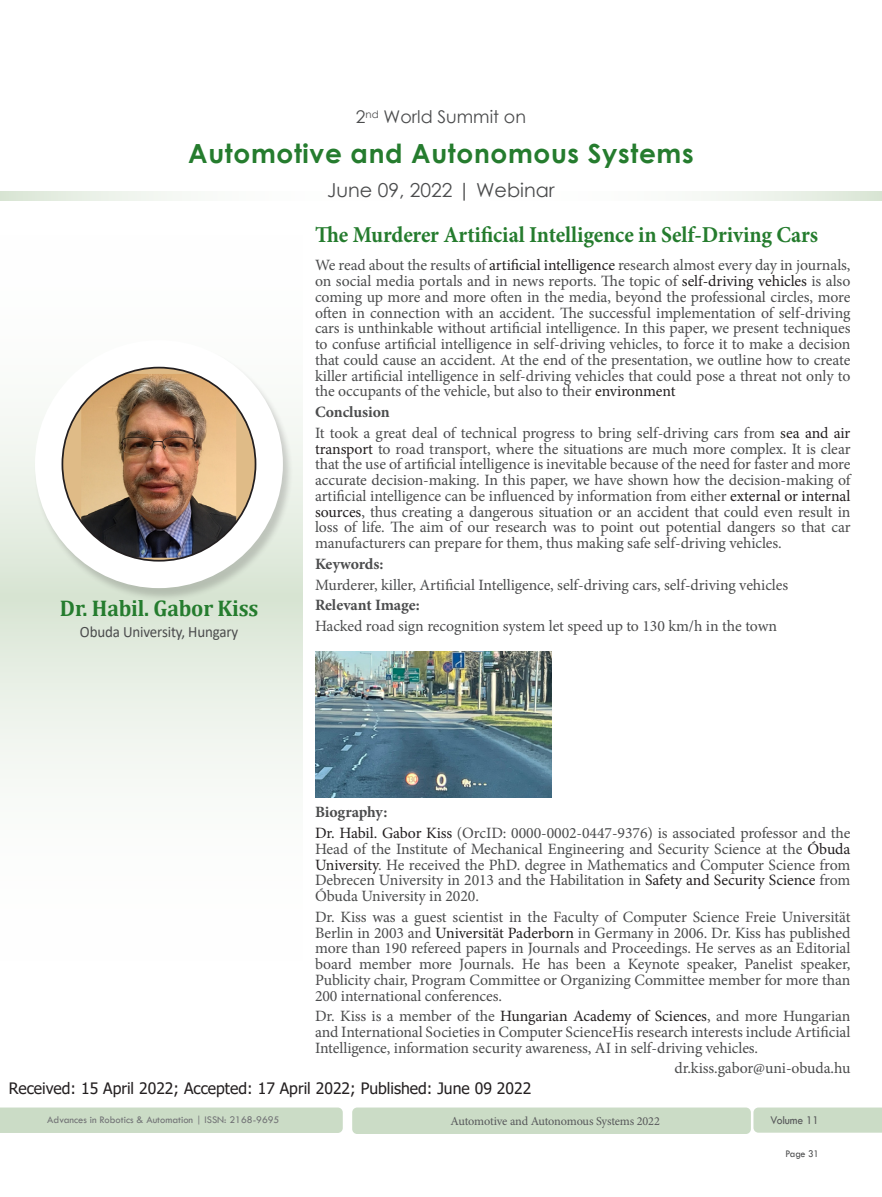
<style>
.page{position:relative;width:882px;height:1197px;background:#fff}
.page>*{position:absolute;margin:0;border:0;box-sizing:border-box;transform-origin:0 0}
.t1{font:700 26.43px "Century Gothic";letter-spacing:.025em;color:#257c2e}
.Abstract{font:700 22.75px "Minion Pro";letter-spacing:-.005em;color:#257c2e;scale:.95 1}
.t2{font:700 22.75px "Cambria";letter-spacing:-.01em;color:#257c2e;scale:.95 1}
.t3{font:19.25px "Century Gothic";color:#4b4c4d}
.t4{font:17.5px "Century Gothic";color:#4b4c4d}
.Biography{font:15.75px/15.8px "Minion Pro";letter-spacing:-.005em;color:#4b4c4d;text-align:justify}
.t5{font:15.75px "Tahoma";color:#231f20}
.Biography-2{font:700 15.75px "Minion Pro";letter-spacing:-.005em;color:#4b4c4d}
.t6{font:15.75px "Calibri";letter-spacing:-.01em;color:#4b4c4d;scale:.95 1}
.t7{font:12.25px "Minion Pro";letter-spacing:-.015em;color:#57585a}
.t8{font:12.25px "Tw Cen";letter-spacing:-.01em;color:#57585a;scale:.95 1}
.t9{font:10.5px "Tw Cen";color:#717275}
.t10{font:10.5px "Tw Cen";letter-spacing:-.02em;color:#4b4c4d;scale:.95 1}
.s1{color:#231f20}
</style>
<div class="page">
<svg style="left:0;top:192px;width:882px;height:9px"></svg>
<div style="left:0;top:597px;width:302px;height:393px;background:linear-gradient(to bottom,#e0eadc,#fff)"></div>
<div style="left:0;top:205px;width:302px;height:392px;background:linear-gradient(to bottom,#fff,#e0eadc)"></div>
<div style="left:0;top:1108px;width:343px;height:25px;background:#cbdcc6"></div>
<div style="left:352px;top:1108px;width:399px;height:26px;background:#cbdcc6;border-radius:5px"></div>
<div style="left:753px;top:1108px;width:129px;height:25px;background:#cbdcc6"></div>
<div style="left:34px;top:341px;width:260px;height:260px;background:#231f20;opacity:.2"></div>
<div style="left:35px;top:340px;width:248px;height:248px;background:#fff;border-radius:50%"></div>
<div style="left:62px;top:368px;width:194px;height:193px;background:#dfbb87;border-radius:50%"></div>
<img style="left:81px;top:374px;width:155px;height:184px">
<img style="left:315px;top:652px;width:236px;height:145px">
<p class="t4" style="left:356px;top:105px;width:172px">2<sup>nd</sup> World Summit on</p>
<h1 class="t1" style="left:188px;top:133px;width:507px">Automotive and Autonomous Systems</h1>
<p class="t3" style="left:327px;top:177px;width:229px">June 09, 2022 | Webinar</p>
<p class="t2" style="left:60px;top:592px;width:210px">Dr. Habil. Gabor Kiss</p>
<p class="t6" style="left:80px;top:621px;width:168px">Obuda University, Hungary</p>
<p class="Abstract" style="left:315px;top:219px;width:531px">The Murderer Artificial Intelligence in Self-Driving Cars</p>
<p class="Biography" style="left:315px;top:258px;width:537px">We read about the results of <span class="s1">artificial intelligence</span> research almost every day in journals, on social media portals and in news reports. The topic of <span class="s1">self-driving vehicles</span> is also coming up more and more often in the media, beyond the professional circles, more often in connection with an accident. The successful implementation of self-driving cars is unthinkable without artificial intelligence. In this paper, we present techniques to confuse artificial intelligence in self-driving vehicles, to force it to make a decision that could cause an accident. At the end of the presentation, we outline how to create killer artificial intelligence in self-driving vehicles that could pose a threat not only to the occupants of the vehicle, but also to their <span class="s1">environment</span></p>
<p class="Biography-2" style="left:315px;top:401px;width:76px">Conclusion</p>
<p class="Biography" style="left:315px;top:425px;width:537px">It took a great deal of technical progress to bring self-driving cars from <span class="s1">sea and air transport</span> to road transport, where the situations are much more complex. It is clear that the use of artificial intelligence is inevitable because of the need for faster and more accurate decision-making. In this paper, we have shown how the decision-making of artificial intelligence can be influenced by information from either <span class="s1">external or internal sources</span>, thus creating a dangerous situation or an accident that could even result in loss of life. The aim of our research was to point out potential dangers so that car manufacturers can prepare for them, thus making safe self-driving vehicles.</p>
<p class="Biography-2" style="left:315px;top:553px;width:70px">Keywords:</p>
<p class="Biography" style="left:315px;top:577px;width:475px">Murderer, killer, Artificial Intelligence, self-driving cars, self-driving vehicles</p>
<p class="Biography-2" style="left:315px;top:594px;width:106px">Relevant Image:</p>
<p class="Biography" style="left:315px;top:618px;width:464px">Hacked road sign recognition system let speed up to 130 km/h in the town</p>
<p class="Biography-2" style="left:315px;top:801px;width:74px">Biography:</p>
<p class="Biography" style="left:315px;top:825px;width:537px"><span class="s1">Dr. Habil. Gabor Kiss</span> (OrcID: 0000-0002-0447-9376) is associated professor and the Head of the Institute of Mechanical Engineering and Security Science at the <span class="s1">Óbuda University</span>. He received the PhD. degree in Mathematics and Computer Science from Debrecen University in 2013 and the Habilitation in <span class="s1">Safety and Security Science</span> from Óbuda University in 2020.</p>
<p class="Biography" style="left:315px;top:909px;width:537px">Dr. Kiss was a guest scientist in the Faculty of Computer Science Freie Universität Berlin in 2003 and <span class="s1">Universität Paderborn</span> in Germany in 2006. Dr. Kiss has published more than 190 refereed papers in Journals and Proceedings. He serves as an Editorial board member more Journals. He has been a Keynote speaker, Panelist speaker, Publicity chair, Program Committee or Organizing Committee member for more than 200 international conferences.</p>
<p class="Biography" style="left:315px;top:1008px;width:537px">Dr. Kiss is a member of the <span class="s1">Hungarian Academy of Sciences</span>, and more Hungarian and International Societies in Computer ScienceHis research interests include Artificial Intelligence, information security awareness, AI in self-driving vehicles.</p>
<p class="Biography" style="left:674px;top:1061px;width:178px">dr.kiss.gabor@uni-obuda.hu</p>
<p class="t5" style="left:9px;top:1077px;width:524px">Received: 15 April 2022; Accepted: 17 April 2022; Published: June 09 2022</p>
<p class="t9" style="left:47px;top:1114px;width:234px">Advances in Robotics &amp; Automation | ISSN: 2168-9695</p>
<p class="t7" style="left:451px;top:1113px;width:211px">Automotive and Autonomous Systems 2022</p>
<p class="t8" style="left:771px;top:1113px;width:53px">Volume 11</p>
<p class="t10" style="left:786px;top:1147px;width:37px">Page 31</p>
</div>
